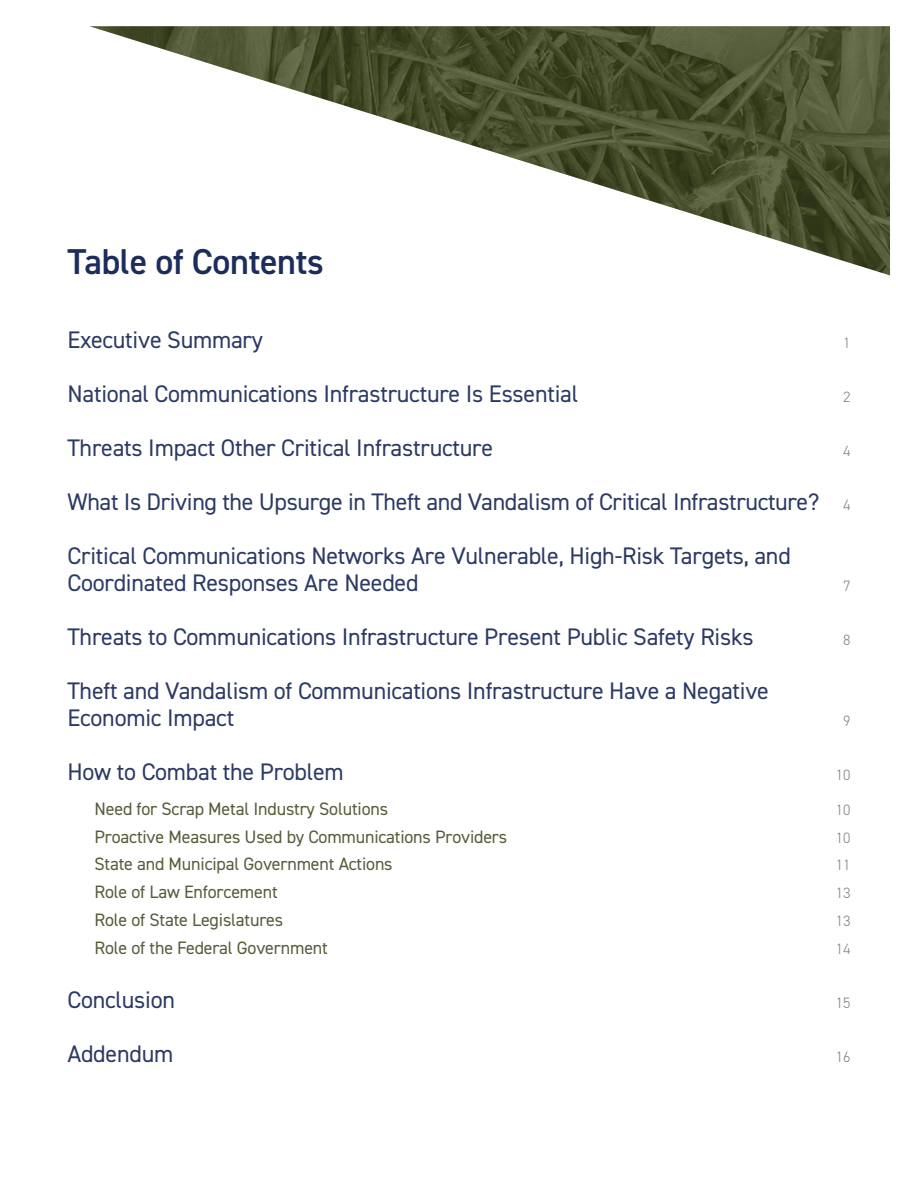
<style>
.page{position:relative;width:918px;height:1188px;background:#fff}
.page>*{position:absolute;margin:0;border:0;box-sizing:border-box;transform-origin:0 0}
.t1{font:600 36px "DIN2014";letter-spacing:-.01em;color:#1c2d5b}
.t2{font:24px/27px "DIN2014";letter-spacing:-.01em;color:#2b3a65}
.t3{font:18px "DIN2014";letter-spacing:-.01em;color:#595b3b}
.t4{font:300 15px "DIN2014";letter-spacing:-.01em;color:#808285}
.s1{font-weight:300;font-size:15px;color:#808285}
</style>
<div class="page">
<img style="left:90px;top:26px;width:800px;height:249px">
<h1 class="t1" style="left:68px;top:238px;width:258px">Table of Contents</h1>
<p class="t2" style="left:68px;top:326px;width:197px">Executive Summary</p>
<p class="t4" style="left:843px;top:334px;width:9px">1</p>
<p class="t2" style="left:68px;top:380px;width:512px">National Communications Infrastructure Is Essential</p>
<p class="t4" style="left:843px;top:388px;width:9px">2</p>
<p class="t2" style="left:68px;top:434px;width:427px">Threats Impact Other Critical Infrastructure</p>
<p class="t4" style="left:843px;top:442px;width:9px">4</p>
<p class="t2" style="left:68px;top:488px;width:785px">What Is Driving the Upsurge in Theft and Vandalism of Critical Infrastructure? <span class="s1">4</span></p>
<p class="t2" style="left:68px;top:542px;width:725px">Critical Communications Networks Are Vulnerable, High-Risk Targets, and<br>Coordinated Responses Are Needed</p>
<p class="t4" style="left:843px;top:577px;width:9px">7</p>
<p class="t2" style="left:68px;top:623px;width:688px">Threats to Communications Infrastructure Present Public Safety Risks</p>
<p class="t4" style="left:843px;top:631px;width:9px">8</p>
<p class="t2" style="left:68px;top:677px;width:703px">Theft and Vandalism of Communications Infrastructure Have a Negative<br>Economic Impact</p>
<p class="t4" style="left:843px;top:712px;width:9px">9</p>
<p class="t2" style="left:68px;top:758px;width:278px">How to Combat the Problem</p>
<p class="t4" style="left:836px;top:766px;width:16px">10</p>
<p class="t3" style="left:94px;top:797px;width:295px">Need for Scrap Metal Industry Solutions</p>
<p class="t4" style="left:836px;top:800px;width:16px">10</p>
<p class="t3" style="left:94px;top:825px;width:414px">Proactive Measures Used by Communications Providers</p>
<p class="t4" style="left:836px;top:828px;width:16px">10</p>
<p class="t3" style="left:94px;top:853px;width:300px">State and Municipal Government Actions</p>
<p class="t4" style="left:836px;top:856px;width:16px">11</p>
<p class="t3" style="left:94px;top:881px;width:185px">Role of Law Enforcement</p>
<p class="t4" style="left:836px;top:884px;width:16px">13</p>
<p class="t3" style="left:94px;top:908px;width:190px">Role of State Legislatures</p>
<p class="t4" style="left:836px;top:911px;width:16px">13</p>
<p class="t3" style="left:94px;top:936px;width:235px">Role of the Federal Government</p>
<p class="t4" style="left:836px;top:939px;width:16px">14</p>
<p class="t2" style="left:68px;top:985px;width:109px">Conclusion</p>
<p class="t4" style="left:836px;top:993px;width:16px">15</p>
<p class="t2" style="left:68px;top:1039px;width:107px">Addendum</p>
<p class="t4" style="left:836px;top:1047px;width:16px">16</p>
</div>
